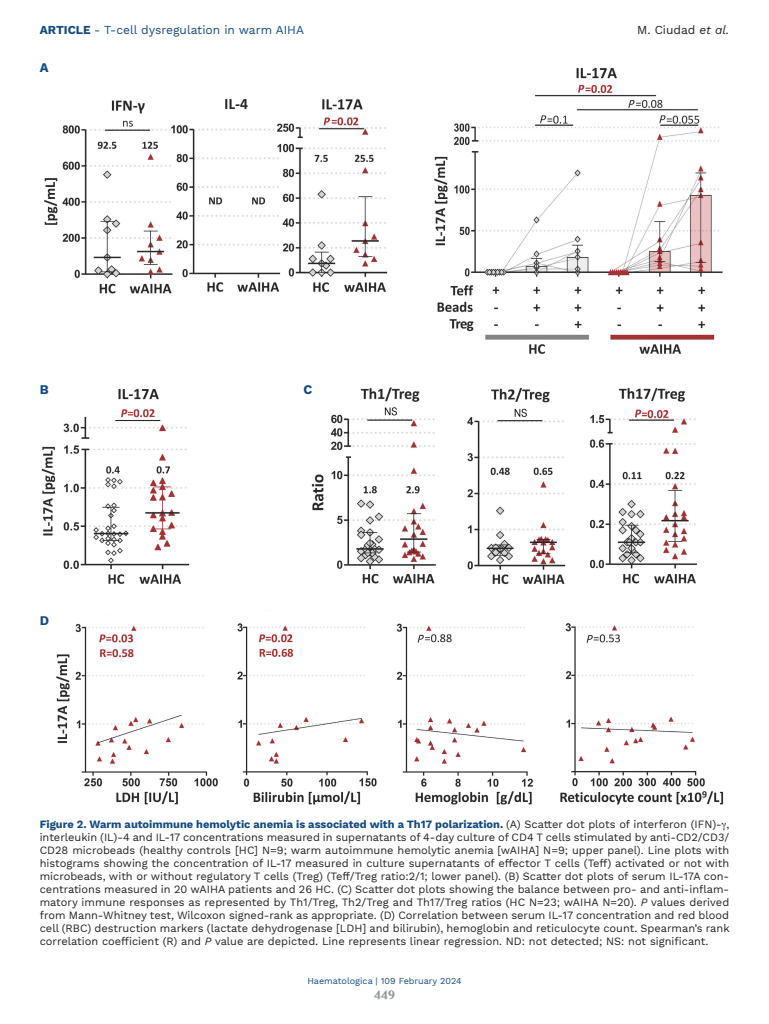
<style>
.page{position:relative;width:769px;height:1024px;background:#fff}
.page>*{position:absolute;margin:0;border:0;box-sizing:border-box;transform-origin:0 0}
.LETTERE_Figure{font:700 13px "Work Sans";color:#134a80}
.t1{font:12px "Work Sans";color:#134a80}
.t2{font:12px "Work Sans";color:#231f20}
.t3{font:700 12px "Volkhov";color:#939598}
.DIDA_Figura{font:11px/13px "Work Sans";color:#231f20;text-align:justify}
.t4{font:9px "Work Sans";color:#134a80}
.s1{font-weight:700}
.s2{font-style:italic}
.s3{font-weight:700;color:#134a80}
</style>
<div class="page">
<img style="left:42px;top:68px;width:682px;height:737px">
<p class="t1" style="left:40px;top:23px;width:265px"><span class="s1">ARTICLE</span> - T-cell dysregulation in warm AIHA</p>
<p class="t2" style="left:637px;top:23px;width:93px">M. Ciudad <span class="s2">et al.</span></p>
<p class="LETTERE_Figure" style="left:40px;top:60px;width:10px">A</p>
<p class="LETTERE_Figure" style="left:40px;top:382px;width:10px">B</p>
<p class="LETTERE_Figure" style="left:303px;top:382px;width:10px">C</p>
<p class="LETTERE_Figure" style="left:40px;top:612px;width:11px">D</p>
<p class="DIDA_Figura" style="left:40px;top:818px;width:691px"><span class="s3">Figure 2. Warm autoimmune hemolytic anemia is associated with a Th17 polarization.</span> (A) Scatter dot plots of interferon (IFN)- , interleukin (IL)-4 and IL-17 concentrations measured in supernatants of 4-day culture of CD4 T cells stimulated by anti-CD2/CD3/ CD28 microbeads (healthy controls [HC] N=9; warm autoimmune hemolytic anemia [wAIHA] N=9; upper panel). Line plots with histograms showing the concentration of IL-17 measured in culture supernatants of effector T cells (Teff) activated or not with microbeads, with or without regulatory T cells (Treg) (Teff/Treg ratio:2/1; lower panel). (B) Scatter dot plots of serum IL-17A con&shy;centrations measured in 20 wAIHA patients and 26 HC. (C) Scatter dot plots showing the balance between pro- and anti-inflam&shy;matory immune responses as represented by Th1/Treg, Th2/Treg and Th17/Treg ratios (HC N=23; wAIHA N=20). <span class="s2">P</span> values derived from Mann-Whitney test, Wilcoxon signed-rank as appropriate. (D) Correlation between serum IL-17 concentration and red blood cell (RBC) destruction markers (lactate dehydrogenase [LDH] and bilirubin), hemoglobin and reticulocyte count. Spearman’s rank correlation coefficient (R) and <span class="s2">P</span> value are depicted. Line represents linear regression. ND: not detected; NS: not significant.</p>
<p class="t4" style="left:307px;top:975px;width:156px">Haematologica | 109 February 2024</p>
<p class="t3" style="left:374px;top:987px;width:22px">449</p>
</div>
